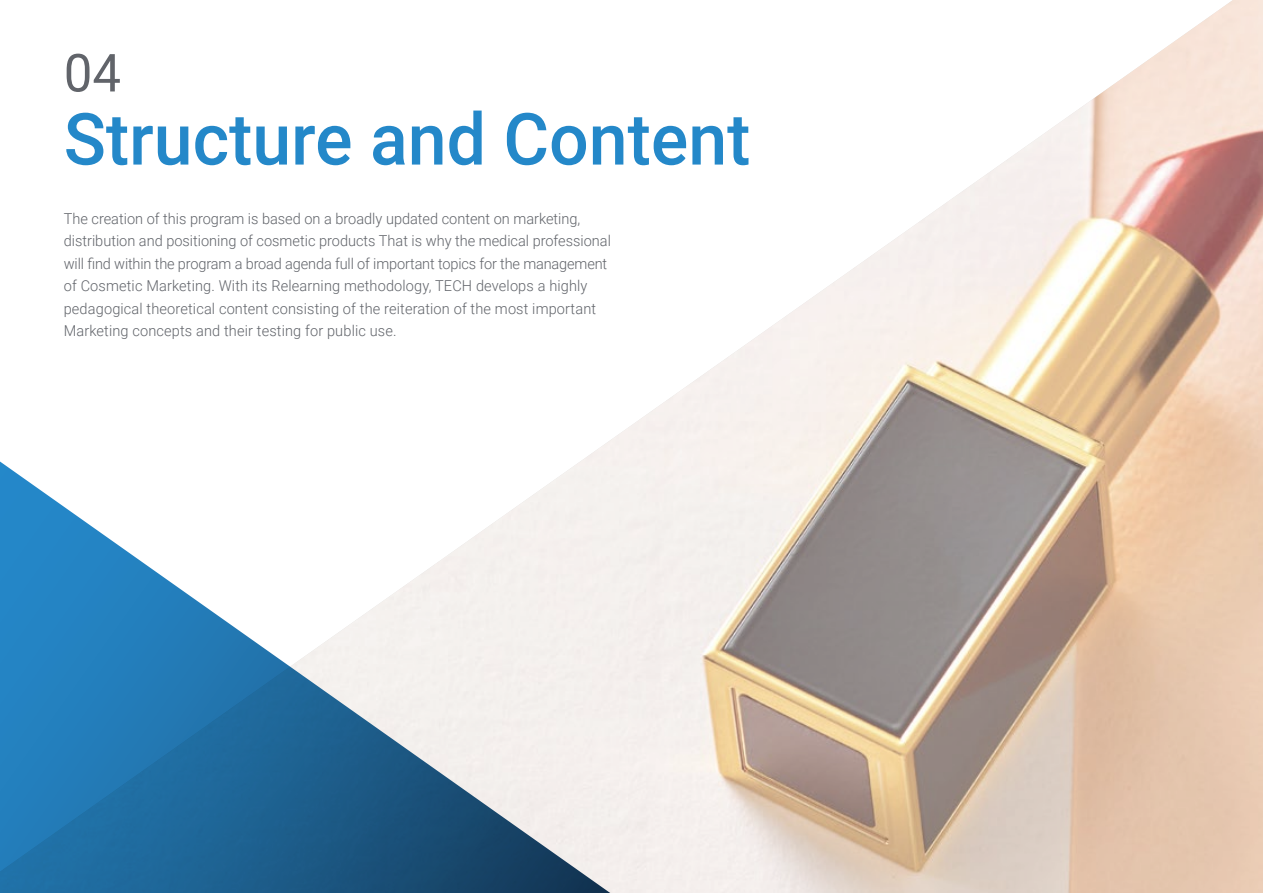
<style>
.page{position:relative;width:1263px;height:893px;background:#fff}
.page>*{position:absolute;margin:0;border:0;box-sizing:border-box;transform-origin:0 0}
.t1{font:500 72px "Roboto";color:#2488c9}
.t2{font:52.5px "Roboto";color:#61646a}
.t3{font:300 15px/22.5px "Roboto";color:#61646a}
</style>
<div class="page">
<img style="left:603px;top:0;width:660px;height:893px">
<svg style="left:0;top:446px;width:640px;height:447px"></svg>
<h2 class="t2" style="left:64px;top:36px;width:59px">04</h2>
<h1 class="t1" style="left:64px;top:89px;width:688px">Structure and Content</h1>
<p class="t3" style="left:64px;top:207px;width:549px">The creation of this program is based on a broadly updated content on marketing, distribution and positioning of cosmetic products That is why the medical professional will find within the program a broad agenda full of important topics for the management of Cosmetic Marketing. With its Relearning methodology, TECH develops a highly pedagogical theoretical content consisting of the reiteration of the most important Marketing concepts and their testing for public use.</p>
</div>
